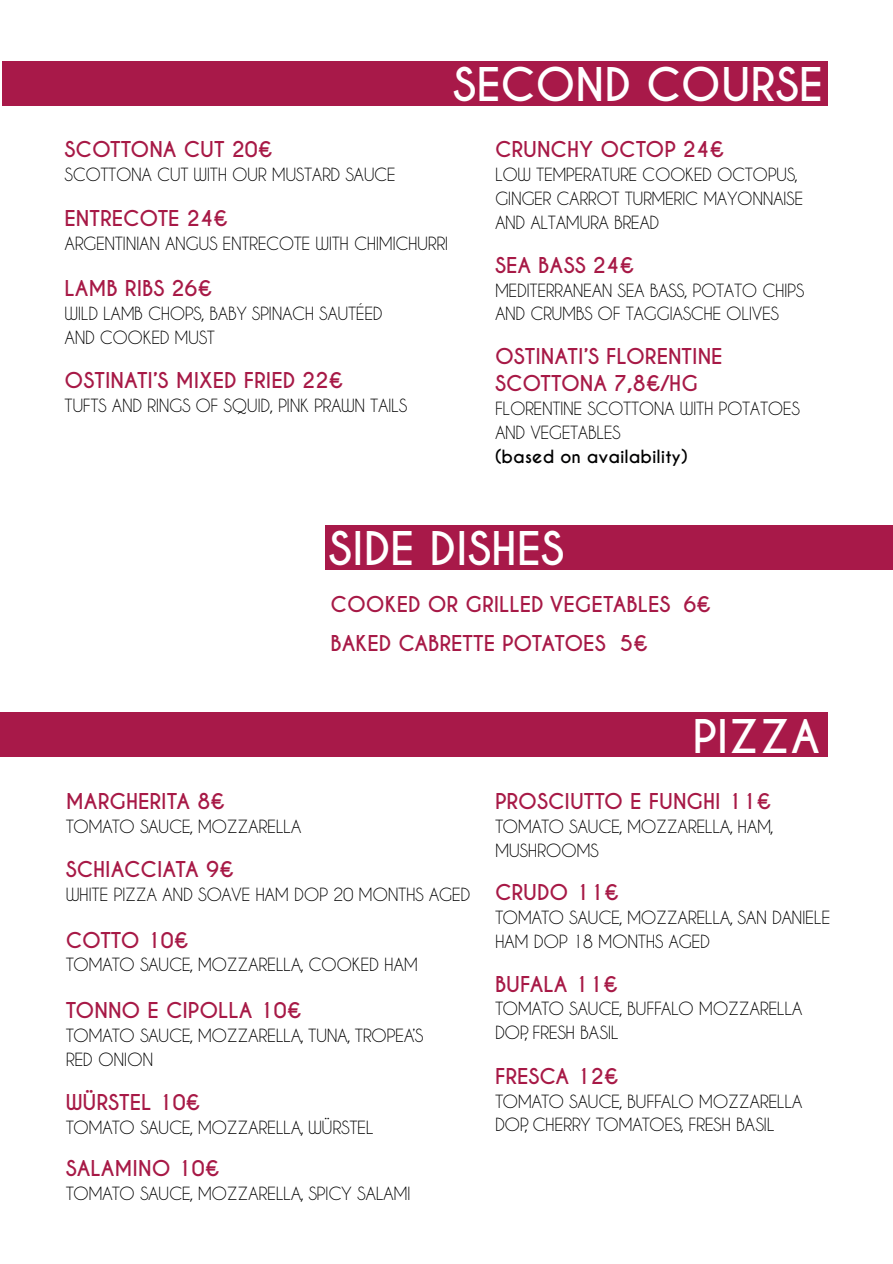
<style>
.page{position:relative;width:893px;height:1264px;background:#fff}
.page>*{position:absolute;margin:0;border:0;box-sizing:border-box;transform-origin:0 0}
.t1{font:700 43.5px "Caviar Dreams";color:#fff}
.t2{font:700 20.4px/27.3px "Caviar Dreams";color:#a71946}
.t3{font:17.1px/23.9px "Caviar Dreams";letter-spacing:-.025em;color:#000001}
.t4{font:17.1px/23.9px "Caviar Dreams";letter-spacing:-.025em;color:#000}
.t5{font:700 17.1px "Caviar Dreams";color:#000001}
</style>
<div class="page">
<div style="left:2px;top:61px;width:825px;height:45px;background:#a81949"></div>
<div style="left:0;top:712px;width:827px;height:45px;background:#a81949"></div>
<div style="left:325px;top:526px;width:567px;height:44px;background:#a81949"></div>
<h1 class="t1" style="left:453px;top:59px;width:371px">SECOND COURSE</h1>
<p class="t2" style="left:65px;top:137px;width:210px">SCOTTONA CUT 20€</p>
<p class="t4" style="left:65px;top:162px;width:333px">SCOTTONA CUT WITH OUR MUSTARD SAUCE</p>
<p class="t2" style="left:65px;top:206px;width:165px">ENTRECOTE 24€</p>
<p class="t4" style="left:65px;top:231px;width:385px">ARGENTINIAN ANGUS ENTRECOTE WITH CHIMICHURRI</p>
<p class="t2" style="left:65px;top:275px;width:149px">LAMB RIBS 26€</p>
<p class="t4" style="left:65px;top:301px;width:319px">WILD LAMB CHOPS, BABY SPINACH SAUTÉED<br>AND COOKED MUST</p>
<p class="t2" style="left:65px;top:367px;width:280px">OSTINATI’S MIXED FRIED 22€</p>
<p class="t4" style="left:65px;top:393px;width:344px">TUFTS AND RINGS OF SQUID, PINK PRAWN TAILS</p>
<p class="t2" style="left:495px;top:137px;width:231px">CRUNCHY OCTOP 24€</p>
<p class="t4" style="left:495px;top:162px;width:310px">LOW TEMPERATURE COOKED OCTOPUS,<br>GINGER CARROT TURMERIC MAYONNAISE<br>AND ALTAMURA BREAD</p>
<p class="t2" style="left:495px;top:252px;width:141px">SEA BASS 24€</p>
<p class="t4" style="left:495px;top:278px;width:311px">MEDITERRANEAN SEA BASS, POTATO CHIPS<br>AND CRUMBS OF TAGGIASCHE OLIVES</p>
<p class="t2" style="left:495px;top:343px;width:229px">OSTINATI’S FLORENTINE<br>SCOTTONA 7,8€/HG</p>
<p class="t4" style="left:495px;top:396px;width:306px">FLORENTINE SCOTTONA WITH POTATOES<br>AND VEGETABLES</p>
<p class="t5" style="left:495px;top:446px;width:194px">(based on availability)</p>
<h1 class="t1" style="left:328px;top:522px;width:237px">SIDE DISHES</h1>
<p class="t2" style="left:330px;top:591px;width:382px">COOKED OR GRILLED VEGETABLES 6€</p>
<p class="t2" style="left:330px;top:630px;width:319px">BAKED CABRETTE POTATOES 5€</p>
<h1 class="t1" style="left:692px;top:710px;width:129px">PIZZA</h1>
<p class="t2" style="left:66px;top:788px;width:161px">MARGHERITA 8€</p>
<p class="t3" style="left:66px;top:813px;width:237px">TOMATO SAUCE, MOZZARELLA</p>
<p class="t2" style="left:66px;top:856px;width:170px">SCHIACCIATA 9€</p>
<p class="t3" style="left:66px;top:882px;width:406px">WHITE PIZZA AND SOAVE HAM DOP 20 MONTHS AGED</p>
<p class="t2" style="left:66px;top:926px;width:125px">COTTO 10€</p>
<p class="t3" style="left:66px;top:952px;width:353px">TOMATO SAUCE, MOZZARELLA, COOKED HAM</p>
<p class="t2" style="left:66px;top:997px;width:237px">TONNO E CIPOLLA 10€</p>
<p class="t3" style="left:66px;top:1022px;width:359px">TOMATO SAUCE, MOZZARELLA, TUNA, TROPEA’S<br>RED ONION</p>
<p class="t2" style="left:66px;top:1089px;width:136px">WÜRSTEL 10€</p>
<p class="t3" style="left:66px;top:1115px;width:309px">TOMATO SAUCE, MOZZARELLA, WÜRSTEL</p>
<p class="t2" style="left:66px;top:1155px;width:156px">SALAMINO 10€</p>
<p class="t3" style="left:66px;top:1181px;width:346px">TOMATO SAUCE, MOZZARELLA, SPICY SALAMI</p>
<p class="t2" style="left:495px;top:788px;width:278px">PROSCIUTTO E FUNGHI 11€</p>
<p class="t3" style="left:495px;top:813px;width:280px">TOMATO SAUCE, MOZZARELLA, HAM,<br>MUSHROOMS</p>
<p class="t2" style="left:495px;top:879px;width:126px">CRUDO 11€</p>
<p class="t3" style="left:495px;top:905px;width:337px">TOMATO SAUCE, MOZZARELLA, SAN DANIELE<br>HAM DOP 18 MONTHS AGED</p>
<p class="t2" style="left:495px;top:970px;width:125px">BUFALA 11€</p>
<p class="t3" style="left:495px;top:996px;width:309px">TOMATO SAUCE, BUFFALO MOZZARELLA<br>DOP, FRESH BASIL</p>
<p class="t2" style="left:495px;top:1062px;width:125px">FRESCA 12€</p>
<p class="t3" style="left:495px;top:1088px;width:309px">TOMATO SAUCE, BUFFALO MOZZARELLA<br>DOP, CHERRY TOMATOES, FRESH BASIL</p>
</div>
